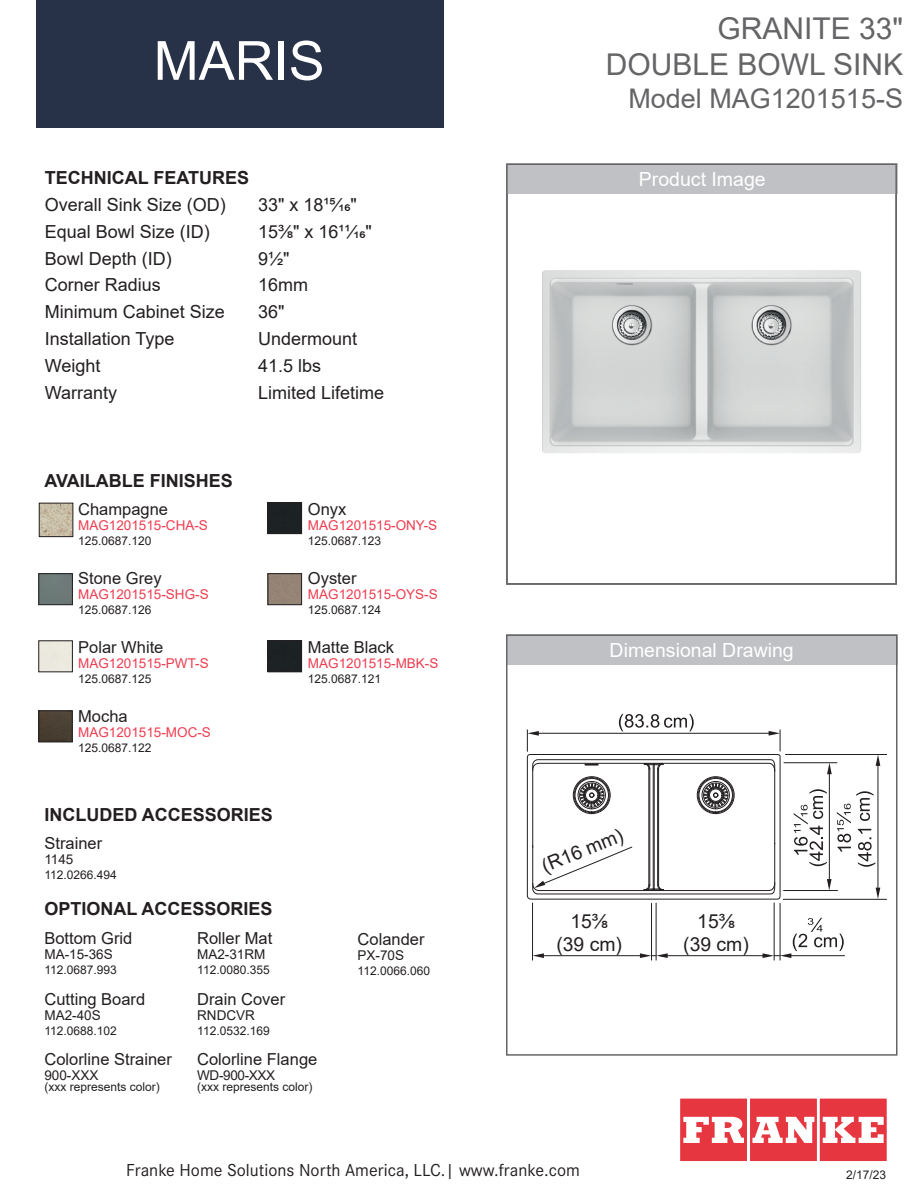
<style>
.page{position:relative;width:918px;height:1188px;background:#fff}
.page>*{position:absolute;margin:0;border:0;box-sizing:border-box;transform-origin:0 0}
.t1{font:54px "Arial";color:#fff}
.t2{font:30px "Arial";color:#656568}
.t3{font:27px "Arial";color:#656568}
.t4{font:19.5px "Arial";color:#fff}
.t5{font:19.35px/23.2px "Arial";color:#231f20;text-align:center}
.t6{font:18px "Arial";color:#231f20}
.t7{font:700 18px "Arial";color:#231f20}
.t8{font:18px "Corporate S";color:#231f20}
.t9{font:16.5px "Arial";color:#231f20}
.t10{font:13.5px "Arial";color:#ee3d50}
.t11{font:13.5px "Arial";color:#231f20}
.t12{font:12px "Arial";color:#231f20}
</style>
<div class="page">
<img style="left:270px;top:642px;width:30px;height:28px">
<div style="left:268px;top:640px;width:34px;height:32px;border:1px solid #231f20"></div>
<img style="left:270px;top:575px;width:30px;height:28px">
<div style="left:268px;top:573px;width:34px;height:32px;border:1px solid #231f20"></div>
<img style="left:41px;top:505px;width:30px;height:30px">
<div style="left:39px;top:503px;width:34px;height:34px;border:1px solid #231f20"></div>
<img style="left:40px;top:713px;width:31px;height:27px">
<div style="left:38px;top:711px;width:35px;height:31px;border:1px solid #231f20"></div>
<div style="left:38px;top:640px;width:35px;height:32px;border:1px solid #231f20"></div>
<img style="left:40px;top:575px;width:31px;height:28px">
<div style="left:38px;top:573px;width:35px;height:32px;border:1px solid #231f20"></div>
<img style="left:270px;top:504px;width:30px;height:28px">
<div style="left:268px;top:502px;width:34px;height:32px;border:1px solid #231f20"></div>
<div style="left:37px;top:0;width:407px;height:127px;background:#273148"></div>
<svg style="left:680px;top:1099px;width:206px;height:62px"></svg>
<div style="left:507px;top:164px;width:391px;height:30px;background:#c0c1c4"></div>
<div style="left:506px;top:164px;width:391px;height:421px;border:2px solid #656568"></div>
<div style="left:506px;top:634px;width:392px;height:31px;background:#c0c1c4"></div>
<div style="left:506px;top:634px;width:392px;height:422px;border:2px solid #656568"></div>
<img style="left:543px;top:270px;width:318px;height:183px">
<hr style="left:878px;top:762px;width:1px;height:130px;background:#231f20">
<hr style="left:829px;top:770px;width:1px;height:113px;background:#231f20">
<svg style="left:876px;top:755px;width:4px;height:11px"></svg>
<svg style="left:876px;top:888px;width:4px;height:11px"></svg>
<svg style="left:827px;top:763px;width:5px;height:11px"></svg>
<svg style="left:827px;top:879px;width:5px;height:11px"></svg>
<svg style="left:533px;top:953px;width:11px;height:5px"></svg>
<hr style="left:790px;top:955px;width:55px;height:1px;background:#231f20">
<hr style="left:661px;top:955px;width:105px;height:1px;background:#231f20">
<hr style="left:543px;top:955px;width:103px;height:1px;background:#231f20">
<hr style="left:783px;top:899px;width:104px;height:1px;background:#231f20">
<hr style="left:785px;top:754px;width:102px;height:1px;background:#231f20">
<hr style="left:651px;top:903px;width:1px;height:57px;background:#231f20">
<hr style="left:532px;top:903px;width:1px;height:57px;background:#231f20">
<hr style="left:784px;top:762px;width:53px;height:1px;background:#231f20">
<hr style="left:656px;top:903px;width:1px;height:57px;background:#231f20">
<hr style="left:774px;top:903px;width:1px;height:57px;background:#231f20">
<hr style="left:784px;top:890px;width:54px;height:1px;background:#231f20">
<hr style="left:780px;top:903px;width:1px;height:57px;background:#231f20">
<svg style="left:640px;top:953px;width:28px;height:5px"></svg>
<svg style="left:837px;top:791px;width:38px;height:76px"></svg>
<svg style="left:794px;top:789px;width:33px;height:77px"></svg>
<svg style="left:763px;top:918px;width:81px;height:40px"></svg>
<svg style="left:527px;top:714px;width:254px;height:186px"></svg>
<p class="t1" style="left:154px;top:24px;width:173px">MARIS</p>
<p class="t7" style="left:45px;top:165px;width:206px">TECHNICAL FEATURES</p>
<p class="t6" style="left:45px;top:192px;width:183px">Overall Sink Size (OD)</p>
<p class="t6" style="left:258px;top:192px;width:100px">33" x 1815/16"</p>
<p class="t6" style="left:45px;top:219px;width:167px">Equal Bowl Size (ID)</p>
<p class="t6" style="left:258px;top:219px;width:115px">153/8" x 1611/16"</p>
<p class="t6" style="left:45px;top:246px;width:129px">Bowl Depth (ID)</p>
<p class="t6" style="left:258px;top:246px;width:33px">91/2"</p>
<p class="t6" style="left:45px;top:272px;width:118px">Corner Radius</p>
<p class="t6" style="left:258px;top:272px;width:52px">16mm</p>
<p class="t6" style="left:45px;top:299px;width:182px">Minimum Cabinet Size</p>
<p class="t6" style="left:258px;top:299px;width:28px">36"</p>
<p class="t6" style="left:45px;top:326px;width:131px">Installation Type</p>
<p class="t6" style="left:258px;top:326px;width:101px">Undermount</p>
<p class="t6" style="left:45px;top:353px;width:57px">Weight</p>
<p class="t6" style="left:258px;top:353px;width:65px">41.5 lbs</p>
<p class="t6" style="left:45px;top:380px;width:74px">Warranty</p>
<p class="t6" style="left:258px;top:380px;width:128px">Limited Lifetime</p>
<p class="t7" style="left:44px;top:468px;width:190px">AVAILABLE FINISHES</p>
<p class="t9" style="left:78px;top:498px;width:91px">Champagne</p>
<p class="t10" style="left:78px;top:516px;width:131px">MAG1201515-CHA-S</p>
<p class="t12" style="left:78px;top:533px;width:75px">125.0687.120</p>
<p class="t9" style="left:78px;top:567px;width:85px">Stone Grey</p>
<p class="t10" style="left:78px;top:585px;width:132px">MAG1201515-SHG-S</p>
<p class="t12" style="left:78px;top:602px;width:75px">125.0687.126</p>
<p class="t9" style="left:78px;top:636px;width:87px">Polar White</p>
<p class="t10" style="left:78px;top:654px;width:132px">MAG1201515-PWT-S</p>
<p class="t12" style="left:78px;top:671px;width:75px">125.0687.125</p>
<p class="t9" style="left:78px;top:705px;width:51px">Mocha</p>
<p class="t10" style="left:78px;top:723px;width:134px">MAG1201515-MOC-S</p>
<p class="t12" style="left:78px;top:740px;width:75px">125.0687.122</p>
<p class="t7" style="left:44px;top:802px;width:230px">INCLUDED ACCESSORIES</p>
<p class="t9" style="left:44px;top:832px;width:59px">Strainer</p>
<p class="t11" style="left:44px;top:850px;width:31px">1145</p>
<p class="t12" style="left:44px;top:867px;width:74px">112.0266.494</p>
<p class="t7" style="left:44px;top:896px;width:230px">OPTIONAL ACCESSORIES</p>
<p class="t9" style="left:44px;top:927px;width:90px">Bottom Grid</p>
<p class="t11" style="left:44px;top:945px;width:70px">MA-15-36S</p>
<p class="t12" style="left:44px;top:961px;width:74px">112.0687.993</p>
<p class="t9" style="left:197px;top:927px;width:77px">Roller Mat</p>
<p class="t11" style="left:197px;top:945px;width:70px">MA2-31RM</p>
<p class="t12" style="left:197px;top:961px;width:74px">112.0080.355</p>
<p class="t9" style="left:44px;top:987px;width:102px">Cutting Board</p>
<p class="t11" style="left:44px;top:1006px;width:58px">MA2-40S</p>
<p class="t12" style="left:44px;top:1022px;width:74px">112.0688.102</p>
<p class="t9" style="left:197px;top:987px;width:90px">Drain Cover</p>
<p class="t11" style="left:197px;top:1006px;width:59px">RNDCVR</p>
<p class="t12" style="left:197px;top:1022px;width:74px">112.0532.169</p>
<p class="t9" style="left:308px;top:498px;width:40px">Onyx</p>
<p class="t10" style="left:308px;top:516px;width:131px">MAG1201515-ONY-S</p>
<p class="t12" style="left:308px;top:533px;width:75px">125.0687.123</p>
<p class="t9" style="left:308px;top:567px;width:50px">Oyster</p>
<p class="t10" style="left:308px;top:585px;width:131px">MAG1201515-OYS-S</p>
<p class="t12" style="left:308px;top:602px;width:75px">125.0687.124</p>
<p class="t9" style="left:308px;top:636px;width:88px">Matte Black</p>
<p class="t10" style="left:308px;top:654px;width:132px">MAG1201515-MBK-S</p>
<p class="t12" style="left:308px;top:671px;width:75px">125.0687.121</p>
<p class="t9" style="left:358px;top:928px;width:68px">Colander</p>
<p class="t11" style="left:358px;top:946px;width:48px">PX-70S</p>
<p class="t12" style="left:358px;top:962px;width:74px">112.0066.060</p>
<p class="t9" style="left:44px;top:1048px;width:129px">Colorline Strainer</p>
<p class="t11" style="left:44px;top:1066px;width:56px">900-XXX</p>
<p class="t12" style="left:44px;top:1078px;width:117px">(xxx represents color)</p>
<p class="t9" style="left:197px;top:1048px;width:122px">Colorline Flange</p>
<p class="t11" style="left:197px;top:1066px;width:79px">WD-900-XXX</p>
<p class="t12" style="left:197px;top:1078px;width:117px">(xxx represents color)</p>
<p class="t2" style="left:717px;top:8px;width:187px">GRANITE 33"</p>
<p class="t2" style="left:606px;top:44px;width:299px">DOUBLE BOWL SINK</p>
<p class="t3" style="left:628px;top:80px;width:276px">Model MAG1201515-S</p>
<p class="t4" style="left:639px;top:166px;width:128px">Product Image</p>
<p class="t4" style="left:610px;top:637px;width:186px">Dimensional Drawing</p>
<p class="t5" style="left:538px;top:855px;width:87px;rotate:-22deg">(R16 mm)</p>
<p class="t5" style="left:556px;top:909px;width:67px">15³⁄8 (39 cm)</p>
<p class="t5" style="left:683px;top:909px;width:67px">15³⁄8 (39 cm)</p>
<p class="t8" style="left:126px;top:1157px;width:455px">Franke Home Solutions North America, LLC.| www.franke.com</p>
<p class="t12" style="left:846px;top:1166px;width:42px">2/17/23</p>
</div>
